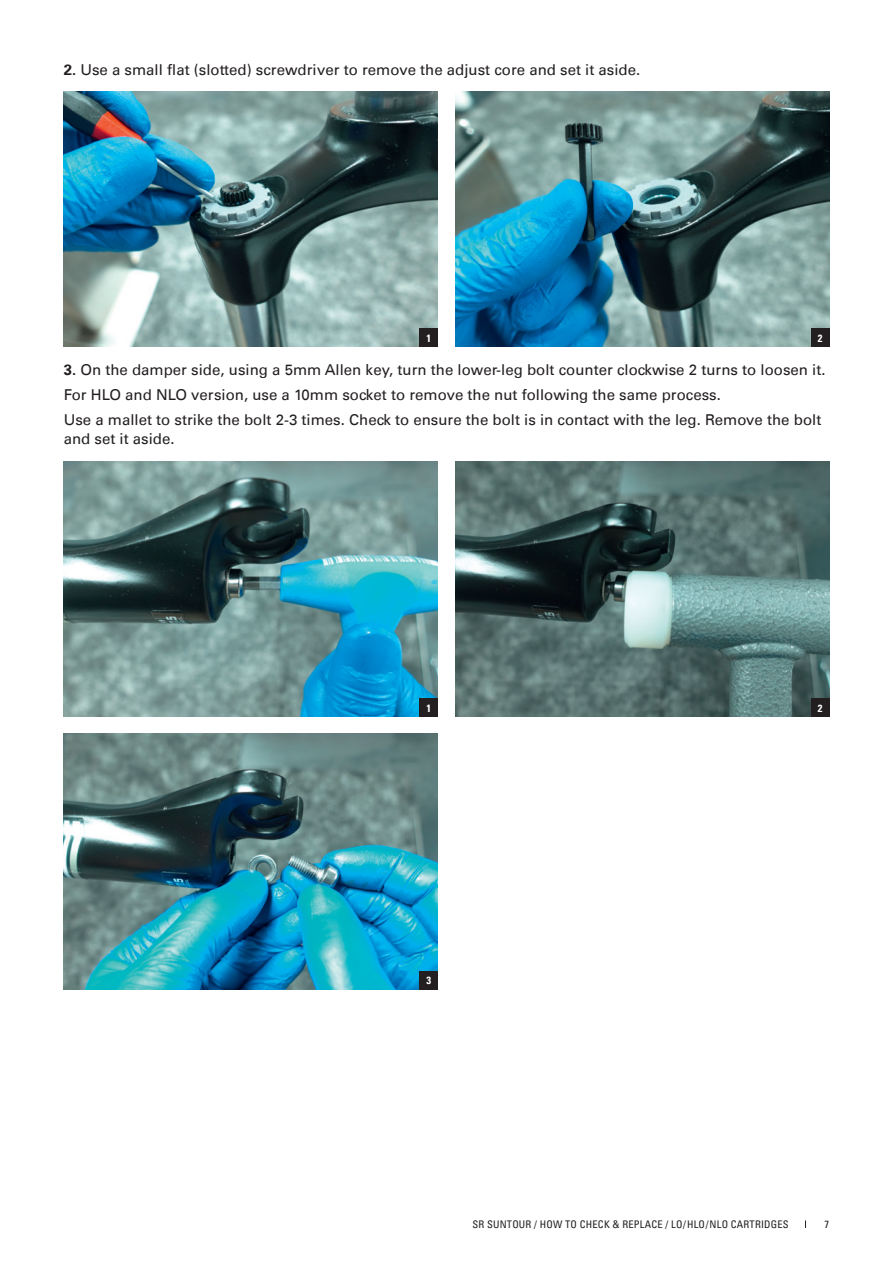
<style>
.page{position:relative;width:893px;height:1263px;background:#fff}
.page>*{position:absolute;margin:0;border:0;box-sizing:border-box;transform-origin:0 0}
.t1{font:15px/24.8px "Univers LT";color:#231f20}
.t2{font:condensed 10.5px "Univers LT";letter-spacing:.02em;color:#231f20}
.t3{font:700 condensed 10.5px "Univers LT";color:#fff}
.s1{font-weight:700}
</style>
<div class="page">
<img style="left:64px;top:734px;width:374px;height:255px">
<div style="left:420px;top:971px;width:18px;height:18px;background:#231f20"></div>
<img style="left:64px;top:462px;width:374px;height:255px">
<div style="left:420px;top:699px;width:18px;height:18px;background:#231f20"></div>
<img style="left:455px;top:462px;width:374px;height:255px">
<div style="left:811px;top:699px;width:18px;height:18px;background:#231f20"></div>
<img style="left:64px;top:92px;width:374px;height:255px">
<img style="left:455px;top:92px;width:374px;height:255px">
<div style="left:420px;top:329px;width:18px;height:18px;background:#231f20"></div>
<div style="left:811px;top:329px;width:18px;height:18px;background:#231f20"></div>
<p class="t1" style="left:64px;top:57px;width:578px"><span class="s1">2.</span> Use a small flat (slotted) screwdriver to remove the adjust core and set it aside.</p>
<p class="t3" style="left:427px;top:331px;width:6px">1</p>
<p class="t3" style="left:818px;top:331px;width:6px">2</p>
<p class="t1" style="left:64px;top:358px;width:763px"><span class="s1">3.</span> On the damper side, using a 5mm Allen key, turn the lower-leg bolt counter clockwise 2 turns to loosen it.<br>For HLO and NLO version, use a 10mm socket to remove the nut following the same process.<br>Use a mallet to strike the bolt 2-3 times. Check to ensure the bolt is in contact with the leg. Remove the bolt</p>
<p class="t1" style="left:64px;top:426px;width:112px">and set it aside.</p>
<p class="t3" style="left:427px;top:701px;width:6px">1</p>
<p class="t3" style="left:818px;top:702px;width:6px">2</p>
<p class="t3" style="left:427px;top:974px;width:6px">3</p>
<p class="t2" style="left:472px;top:1217px;width:318px">SR SUNTOUR / HOW TO CHECK &amp; REPLACE / LO/HLO/NLO CARTRIDGES</p>
<p class="t2" style="left:824px;top:1218px;width:6px">7</p>
</div>
